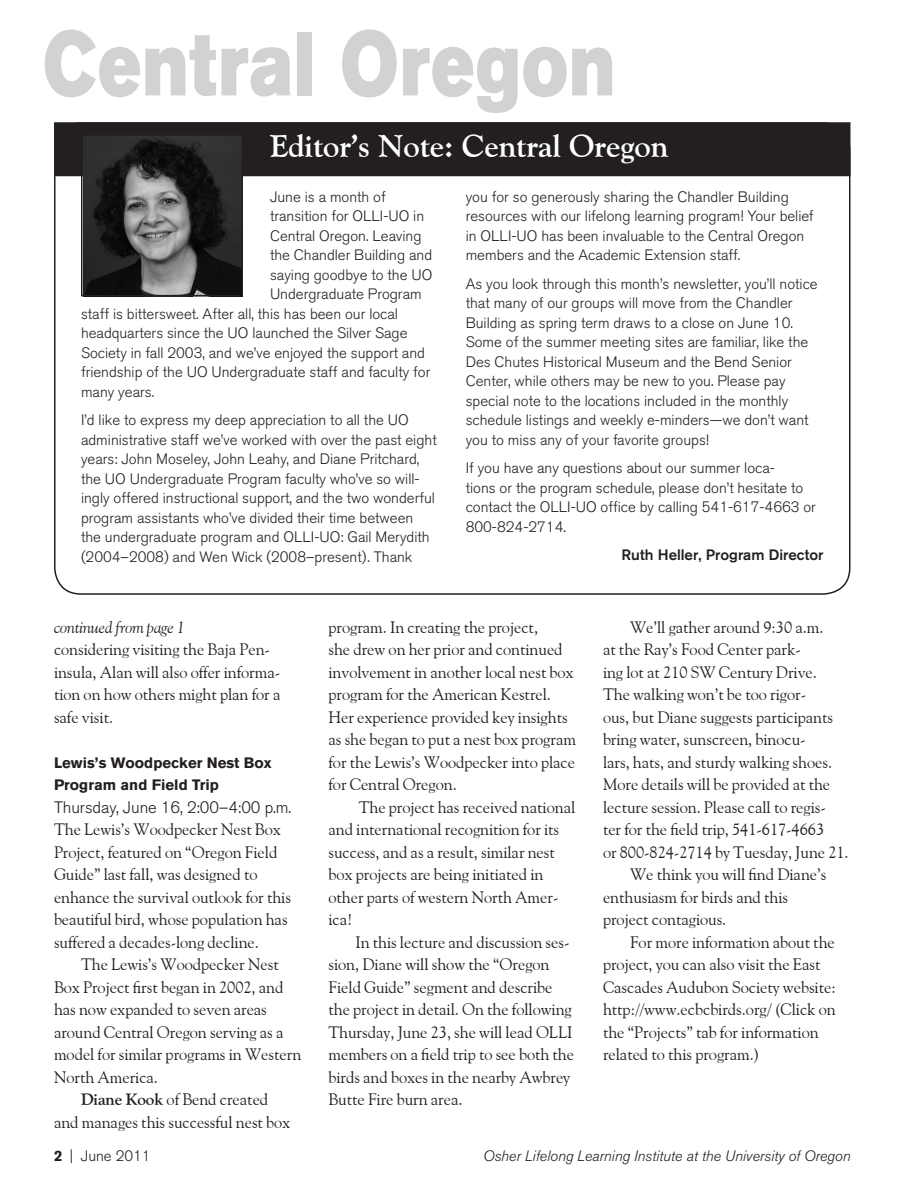
<style>
.page{position:relative;width:918px;height:1188px;background:#fff}
.page>*{position:absolute;margin:0;border:0;box-sizing:border-box;transform-origin:0 0}
.t1{font:90px "Akzidenz Grotesk BQ Super";letter-spacing:.015em;color:#d1d2d4;scale:.8 1}
.Heading{font:700 31.5px "Goudy Old Style BT";letter-spacing:-.005em;color:#fff}
.Body_Text{font:16.5px/22.5px "Goudy Old Style BT";letter-spacing:-.005em;color:#231f20}
.Body_Text_-_1st_Para{font:16.5px/22.5px "Goudy Old Style BT";letter-spacing:-.005em;color:#231f20}
.Event_Date{font:300 16.5px "Akzidenz Grotesk BQ";letter-spacing:-.005em;color:#231f20}
.t2{font:italic 16.5px "Goudy Old Style BT";letter-spacing:-.01em;color:#231f20}
.Body_Text-2{font:300 15px/19.5px "Akzidenz Grotesk BQ";color:#231f20}
.t3{font:italic 300 15px "Akzidenz Grotesk BQ";color:#231f20}
.Sub_Head{font:700 15px/22.5px "Akzidenz Grotesk BQ";color:#231f20}
.Editor_Name{font:500 15px "Akzidenz Grotesk BQ";color:#231f20}
.s1{font-weight:700}
</style>
<div class="page">
<div style="left:55px;top:123px;width:795px;height:53px;background:#231f20"></div>
<img style="left:84px;top:137px;width:156px;height:156px">
<div style="left:81px;top:134px;width:162px;height:162px;border:2px solid #231f20"></div>
<h1 class="t1" style="left:43px;top:12px;width:718px">Central Oregon</h1>
<h2 class="Heading" style="left:270px;top:127px;width:400px">Editor’s Note: Central Oregon</h2>
<p class="Body_Text-2" style="left:270px;top:187px;width:117px">June is a month of</p>
<p class="Body_Text-2" style="left:270px;top:207px;width:156px">transition for OLLI-UO in</p>
<p class="Body_Text-2" style="left:270px;top:226px;width:153px">Central Oregon. Leaving</p>
<p class="Body_Text-2" style="left:270px;top:246px;width:164px">the Chandler Building and</p>
<p class="Body_Text-2" style="left:270px;top:265px;width:164px">saying goodbye to the UO</p>
<p class="Body_Text-2" style="left:270px;top:285px;width:153px">Undergraduate Program</p>
<p class="Body_Text-2" style="left:81px;top:304px;width:319px">staff is bittersweet. After all, this has been our local</p>
<p class="Body_Text-2" style="left:81px;top:324px;width:328px">headquarters since the UO launched the Silver Sage</p>
<p class="Body_Text-2" style="left:81px;top:343px;width:346px">Society in fall 2003, and we’ve enjoyed the support and</p>
<p class="Body_Text-2" style="left:81px;top:363px;width:351px">friendship of the UO Undergraduate staff and faculty for</p>
<p class="Body_Text-2" style="left:81px;top:382px;width:73px">many years.</p>
<p class="Body_Text-2" style="left:81px;top:411px;width:357px">I’d like to express my deep appreciation to all the UO administrative staff we’ve worked with over the past eight years: John Moseley, John Leahy, and Diane Pritchard, the UO Undergraduate Program faculty who’ve so will&shy;ingly offered instructional support, and the two wonderful program assistants who’ve divided their time between the undergraduate program and OLLI-UO: Gail Merydith (2004–2008) and Wen Wick (2008–present). Thank</p>
<p class="Body_Text-2" style="left:466px;top:187px;width:349px">you for so generously sharing the Chandler Building resources with our lifelong learning program! Your belief in OLLI-UO has been invaluable to the Central Oregon members and the Academic Extension staff.</p>
<p class="Body_Text-2" style="left:466px;top:274px;width:353px">As you look through this month’s newsletter, you’ll notice that many of our groups will move from the Chandler Building as spring term draws to a close on June 10.<br>Some of the summer meeting sites are familiar, like the Des Chutes Historical Museum and the Bend Senior Center, while others may be new to you. Please pay special note to the locations included in the monthly schedule listings and weekly e-minders—we don’t want you to miss any of your favorite groups!</p>
<p class="Body_Text-2" style="left:466px;top:459px;width:352px">If you have any questions about our summer loca-<br>tions or the program schedule, please don’t hesitate to contact the OLLI-UO office by calling 541-617-4663 or 800-824-2714.</p>
<p class="Editor_Name" style="left:622px;top:546px;width:203px">Ruth Heller, Program Director</p>
<p class="t2" style="left:54px;top:617px;width:132px">continued from page 1</p>
<p class="Body_Text" style="left:54px;top:638px;width:228px">considering visiting the Baja Pen&shy;insula, Alan will also offer informa&shy;tion on how others might plan for a safe visit.</p>
<h2 class="Sub_Head" style="left:54px;top:751px;width:219px">Lewis’s Woodpecker Nest Box<br>Program and Field Trip</h2>
<h3 class="Event_Date" style="left:54px;top:798px;width:237px">Thursday, June 16, 2:00–4:00 p.m.</h3>
<p class="Body_Text_-_1st_Para" style="left:54px;top:818px;width:239px">The Lewis’s Woodpecker Nest Box Project, featured on “Oregon Field Guide” last fall, was designed to enhance the survival outlook for this beautiful bird, whose population has suffered a decades-long decline.</p>
<p class="Body_Text" style="left:54px;top:953px;width:249px;text-indent:27px">The Lewis’s Woodpecker Nest<br>Box Project first began in 2002, and has now expanded to seven areas around Central Oregon serving as a model for similar programs in Western<br>North America.</p>
<p class="Body_Text" style="left:54px;top:1088px;width:238px;text-align:center"><span class="s1">Diane Kook</span> of Bend created<br>and manages this successful nest box</p>
<p class="Body_Text" style="left:328px;top:615px;width:249px">program. In creating the project,<br>she drew on her prior and continued involvement in another local nest box program for the American Kestrel.<br>Her experience provided key insights as she began to put a nest box program for the Lewis’s Woodpecker into place for Central Oregon.</p>
<p class="Body_Text" style="left:328px;top:795px;width:248px;text-indent:30px">The project has received national and international recognition for its success, and as a result, similar nest box projects are being initiated in other parts of western North Amer&shy;ica!</p>
<p class="Body_Text" style="left:328px;top:930px;width:247px;text-indent:27px">In this lecture and discussion ses&shy;sion, Diane will show the “Oregon Field Guide” segment and describe the project in detail. On the following Thursday, June 23, she will lead OLLI members on a field trip to see both the birds and boxes in the nearby Awbrey Butte Fire burn area.</p>
<p class="Body_Text" style="left:603px;top:615px;width:247px;text-indent:27px">We’ll gather around 9:30 a.m.<br>at the Ray’s Food Center park-<br>ing lot at 210 SW Century Drive.<br>The walking won’t be too rigor-<br>ous, but Diane suggests participants bring water, sunscreen, binocu-<br>lars, hats, and sturdy walking shoes.<br>More details will be provided at the lecture session. Please call to regis-<br>ter for the field trip, 541-617-4663<br>or 800-824-2714 by Tuesday, June 21.</p>
<p class="Body_Text" style="left:603px;top:863px;width:225px;text-indent:27px">We think you will find Diane’s enthusiasm for birds and this project contagious.</p>
<p class="Body_Text" style="left:603px;top:930px;width:234px;text-indent:27px">For more information about the project, you can also visit the East Cascades Audubon Society website: http://www.ecbcbirds.org/ (Click on the “Projects” tab for information related to this program.)</p>
<p class="Body_Text-2" style="left:54px;top:1146px;width:98px"><span class="s1">2</span> | June 2011</p>
<p class="t3" style="left:483px;top:1147px;width:369px">Osher Lifelong Learning Institute at the University of Oregon</p>
</div>
